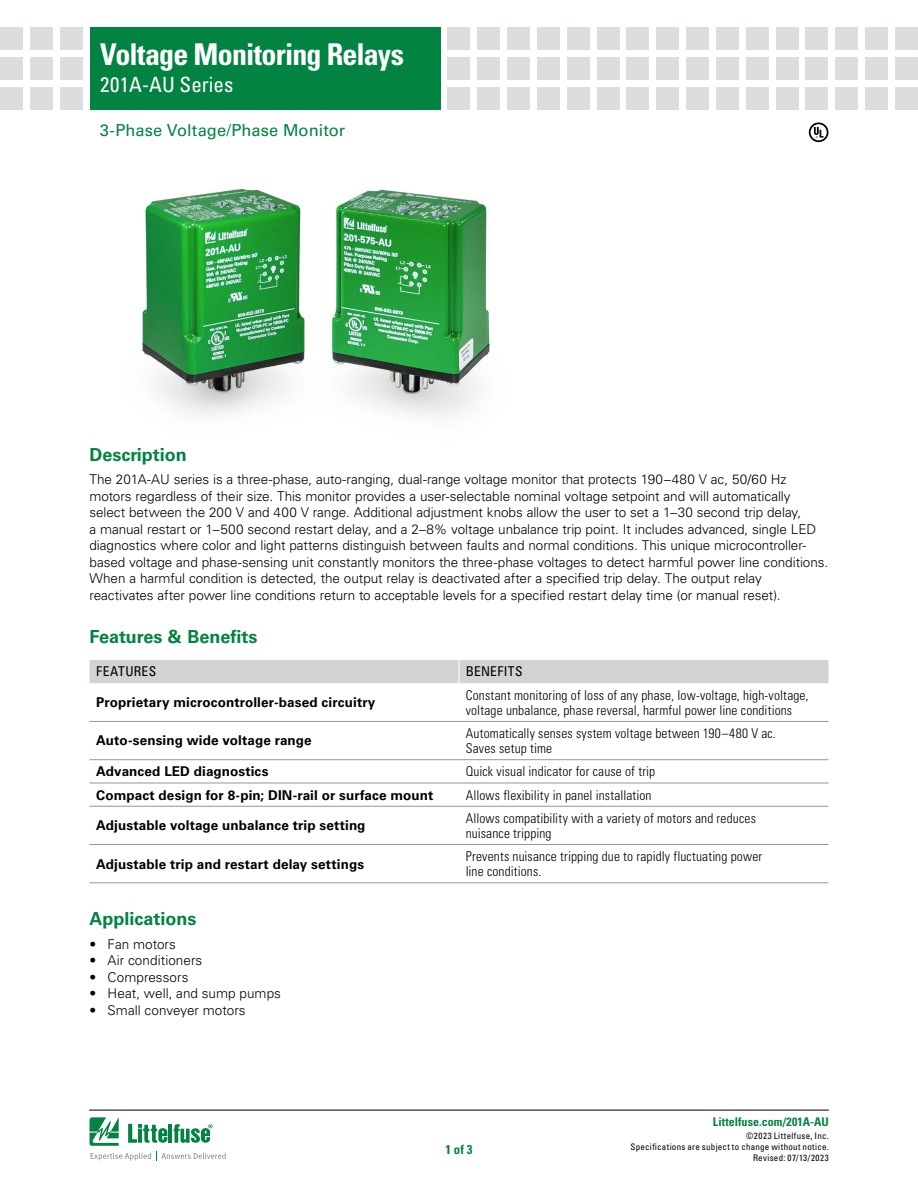
<style>
.page{position:relative;width:918px;height:1188px;background:#fff}
.page>*{position:absolute;margin:0;border:0;box-sizing:border-box;transform-origin:0 0}
.t1{font:700 condensed 30px "Univers LT Std";letter-spacing:-.03em;color:#fff}
.t2{font:condensed 21px "Univers LT Std";letter-spacing:.005em;color:#fff}
.FACTS_HEAD{font:700 18px "Univers LT Std";color:#028342}
.Body_1{font:700 18px "Univers LT Std";color:#028342}
.PRODUCT_SUBHEAD{font:16.5px "Univers LT Std";color:#028342}
.Body_1-2{font:300 13.5px/16.5px "Univers LT Std";letter-spacing:-.005em;color:#000}
.Benefit_column_text{font:300 condensed 13.5px/15px "Univers LT Std";letter-spacing:.01em;color:#000}
.Feature_column_text{font:700 13.5px "Univers LT Std";letter-spacing:.005em;color:#000}
.F___B_header_text{font:condensed 13.5px "Univers LT Std";letter-spacing:.025em;color:#000}
.t3{font:700 condensed 12.75px "Univers LT Std";color:#028342}
.t4{font:700 condensed 12px "Univers LT Std";letter-spacing:.005em;color:#028342}
.t5{font:condensed 9px/10.8px "Univers LT Std";letter-spacing:.03em;color:#000;text-align:right}
</style>
<div class="page">
<hr style="left:89px;top:1110px;width:740px;height:1px;background:#000">
<div style="left:90px;top:27px;width:351px;height:82px;background:#028342"></div>
<div style="left:60px;top:27px;width:23px;height:23px;background:#dcddde"></div>
<div style="left:60px;top:57px;width:23px;height:23px;background:#dcddde"></div>
<div style="left:60px;top:87px;width:23px;height:22px;background:#dcddde"></div>
<div style="left:30px;top:27px;width:23px;height:23px;background:#dcddde"></div>
<div style="left:30px;top:57px;width:23px;height:23px;background:#dcddde"></div>
<div style="left:30px;top:87px;width:23px;height:22px;background:#dcddde"></div>
<div style="left:0;top:27px;width:23px;height:23px;background:#dcddde"></div>
<div style="left:0;top:57px;width:23px;height:23px;background:#dcddde"></div>
<div style="left:0;top:87px;width:23px;height:22px;background:#dcddde"></div>
<div style="left:448px;top:27px;width:22px;height:23px;background:#dcddde"></div>
<div style="left:448px;top:57px;width:22px;height:23px;background:#dcddde"></div>
<div style="left:448px;top:87px;width:22px;height:22px;background:#dcddde"></div>
<div style="left:477px;top:27px;width:23px;height:23px;background:#dcddde"></div>
<div style="left:477px;top:57px;width:23px;height:23px;background:#dcddde"></div>
<div style="left:477px;top:87px;width:23px;height:22px;background:#dcddde"></div>
<div style="left:507px;top:27px;width:23px;height:23px;background:#dcddde"></div>
<div style="left:507px;top:57px;width:23px;height:23px;background:#dcddde"></div>
<div style="left:507px;top:87px;width:23px;height:22px;background:#dcddde"></div>
<div style="left:537px;top:27px;width:23px;height:23px;background:#dcddde"></div>
<div style="left:537px;top:57px;width:23px;height:23px;background:#dcddde"></div>
<div style="left:537px;top:87px;width:23px;height:22px;background:#dcddde"></div>
<div style="left:567px;top:27px;width:23px;height:23px;background:#dcddde"></div>
<div style="left:567px;top:57px;width:23px;height:23px;background:#dcddde"></div>
<div style="left:567px;top:87px;width:23px;height:22px;background:#dcddde"></div>
<div style="left:597px;top:27px;width:23px;height:23px;background:#dcddde"></div>
<div style="left:597px;top:57px;width:23px;height:23px;background:#dcddde"></div>
<div style="left:597px;top:87px;width:23px;height:22px;background:#dcddde"></div>
<div style="left:627px;top:27px;width:22px;height:23px;background:#dcddde"></div>
<div style="left:627px;top:57px;width:22px;height:23px;background:#dcddde"></div>
<div style="left:627px;top:87px;width:22px;height:22px;background:#dcddde"></div>
<div style="left:656px;top:27px;width:23px;height:23px;background:#dcddde"></div>
<div style="left:656px;top:57px;width:23px;height:23px;background:#dcddde"></div>
<div style="left:656px;top:87px;width:23px;height:22px;background:#dcddde"></div>
<div style="left:686px;top:27px;width:23px;height:23px;background:#dcddde"></div>
<div style="left:686px;top:57px;width:23px;height:23px;background:#dcddde"></div>
<div style="left:686px;top:87px;width:23px;height:22px;background:#dcddde"></div>
<div style="left:716px;top:27px;width:23px;height:23px;background:#dcddde"></div>
<div style="left:716px;top:57px;width:23px;height:23px;background:#dcddde"></div>
<div style="left:716px;top:87px;width:23px;height:22px;background:#dcddde"></div>
<div style="left:746px;top:27px;width:23px;height:23px;background:#dcddde"></div>
<div style="left:746px;top:57px;width:23px;height:23px;background:#dcddde"></div>
<div style="left:746px;top:87px;width:23px;height:22px;background:#dcddde"></div>
<div style="left:805px;top:27px;width:23px;height:23px;background:#dcddde"></div>
<div style="left:805px;top:57px;width:23px;height:23px;background:#dcddde"></div>
<div style="left:805px;top:87px;width:23px;height:22px;background:#dcddde"></div>
<div style="left:776px;top:27px;width:22px;height:23px;background:#dcddde"></div>
<div style="left:776px;top:57px;width:22px;height:23px;background:#dcddde"></div>
<div style="left:776px;top:87px;width:22px;height:22px;background:#dcddde"></div>
<div style="left:835px;top:27px;width:23px;height:23px;background:#dcddde"></div>
<div style="left:835px;top:57px;width:23px;height:23px;background:#dcddde"></div>
<div style="left:835px;top:87px;width:23px;height:22px;background:#dcddde"></div>
<div style="left:865px;top:27px;width:23px;height:23px;background:#dcddde"></div>
<div style="left:865px;top:57px;width:23px;height:23px;background:#dcddde"></div>
<div style="left:865px;top:87px;width:23px;height:22px;background:#dcddde"></div>
<div style="left:895px;top:27px;width:23px;height:23px;background:#dcddde"></div>
<div style="left:895px;top:57px;width:23px;height:23px;background:#dcddde"></div>
<div style="left:895px;top:87px;width:23px;height:22px;background:#dcddde"></div>
<svg style="left:90px;top:1117px;width:136px;height:44px"></svg>
<img style="left:142px;top:188px;width:348px;height:229px">
<div style="left:90px;top:660px;width:738px;height:23px;background:#d1d3d4"></div>
<hr style="left:90px;top:721px;width:369px;height:1px;background:#939598">
<hr style="left:459px;top:721px;width:369px;height:1px;background:#939598">
<hr style="left:90px;top:759px;width:369px;height:1px;background:#939598">
<hr style="left:459px;top:759px;width:369px;height:1px;background:#939598">
<hr style="left:90px;top:783px;width:369px;height:1px;background:#939598">
<hr style="left:459px;top:783px;width:369px;height:1px;background:#939598">
<hr style="left:90px;top:806px;width:369px;height:1px;background:#939598">
<hr style="left:459px;top:806px;width:369px;height:1px;background:#939598">
<hr style="left:90px;top:844px;width:369px;height:1px;background:#939598">
<hr style="left:459px;top:844px;width:369px;height:1px;background:#939598">
<hr style="left:90px;top:882px;width:369px;height:1px;background:#939598">
<hr style="left:459px;top:882px;width:369px;height:1px;background:#939598">
<svg style="left:809px;top:122px;width:19px;height:20px"></svg>
<h1 class="t1" style="left:100px;top:36px;width:305px">Voltage Monitoring Relays</h1>
<h2 class="t2" style="left:100px;top:71px;width:135px">201A-AU Series</h2>
<p class="PRODUCT_SUBHEAD" style="left:100px;top:121px;width:247px">3-Phase Voltage/Phase Monitor</p>
<p class="FACTS_HEAD" style="left:90px;top:444px;width:99px">Description</p>
<p class="Body_1-2" style="left:90px;top:471px;width:740px">The 201A-AU series is a three-phase, auto-ranging, dual-range voltage monitor that protects 190–480 V ac, 50/60 Hz motors regardless of their size. This monitor provides a user-selectable nominal voltage setpoint and will automatically select between the 200 V and 400 V range. Additional adjustment knobs allow the user to set a 1–30 second trip delay,<br>a manual restart or 1–500 second restart delay, and a 2–8% voltage unbalance trip point. It includes advanced, single LED diagnostics where color and light patterns distinguish between faults and normal conditions. This unique microcontroller&shy;based voltage and phase-sensing unit constantly monitors the three-phase voltages to detect harmful power line conditions.<br>When a harmful condition is detected, the output relay is deactivated after a specified trip delay. The output relay reactivates after power line conditions return to acceptable levels for a specified restart delay time (or manual reset).</p>
<p class="Body_1" style="left:90px;top:626px;width:169px">Features &amp; Benefits</p>
<p class="F___B_header_text" style="left:96px;top:663px;width:61px">FEATURES</p>
<p class="F___B_header_text" style="left:466px;top:663px;width:58px">BENEFITS</p>
<p class="Feature_column_text" style="left:96px;top:695px;width:281px">Proprietary microcontroller-based circuitry</p>
<p class="Benefit_column_text" style="left:466px;top:687px;width:344px">Constant monitoring of loss of any phase, low-voltage, high-voltage, voltage unbalance, phase reversal, harmful power line conditions</p>
<p class="Feature_column_text" style="left:96px;top:733px;width:217px">Auto-sensing wide voltage range</p>
<p class="Benefit_column_text" style="left:466px;top:726px;width:312px">Automatically senses system voltage between 190–480 V ac.<br>Saves setup time</p>
<p class="Feature_column_text" style="left:96px;top:764px;width:174px">Advanced LED diagnostics</p>
<p class="Benefit_column_text" style="left:466px;top:764px;width:191px">Quick visual indicator for cause of trip</p>
<p class="Feature_column_text" style="left:96px;top:787px;width:339px">Compact design for 8-pin; DIN-rail or surface mount</p>
<p class="Benefit_column_text" style="left:466px;top:787px;width:187px">Allows flexibility in panel installation</p>
<p class="Feature_column_text" style="left:96px;top:818px;width:271px">Adjustable voltage unbalance trip setting</p>
<p class="Benefit_column_text" style="left:466px;top:811px;width:292px">Allows compatibility with a variety of motors and reduces nuisance tripping</p>
<p class="Feature_column_text" style="left:96px;top:856px;width:269px">Adjustable trip and restart delay settings</p>
<p class="Benefit_column_text" style="left:466px;top:849px;width:298px">Prevents nuisance tripping due to rapidly fluctuating power line conditions.</p>
<p class="FACTS_HEAD" style="left:90px;top:909px;width:109px">Applications</p>
<p class="Body_1-2" style="left:90px;top:936px;width:88px">• Fan motors</p>
<p class="Body_1-2" style="left:90px;top:952px;width:114px">• Air conditioners</p>
<p class="Body_1-2" style="left:90px;top:969px;width:101px">• Compressors</p>
<p class="Body_1-2" style="left:90px;top:985px;width:193px">• Heat, well, and sump pumps</p>
<p class="Body_1-2" style="left:90px;top:1002px;width:158px">• Small conveyer motors</p>
<p class="t3" style="left:445px;top:1142px;width:29px">1 of 3</p>
<p class="t4" style="left:713px;top:1115px;width:118px">Littelfuse.com/201A-AU</p>
<p class="t5" style="left:631px;top:1131px;width:200px">©2023 Littelfuse, Inc.<br>Specifications are subject to change without notice.<br>Revised: 07/13/2023</p>
</div>
